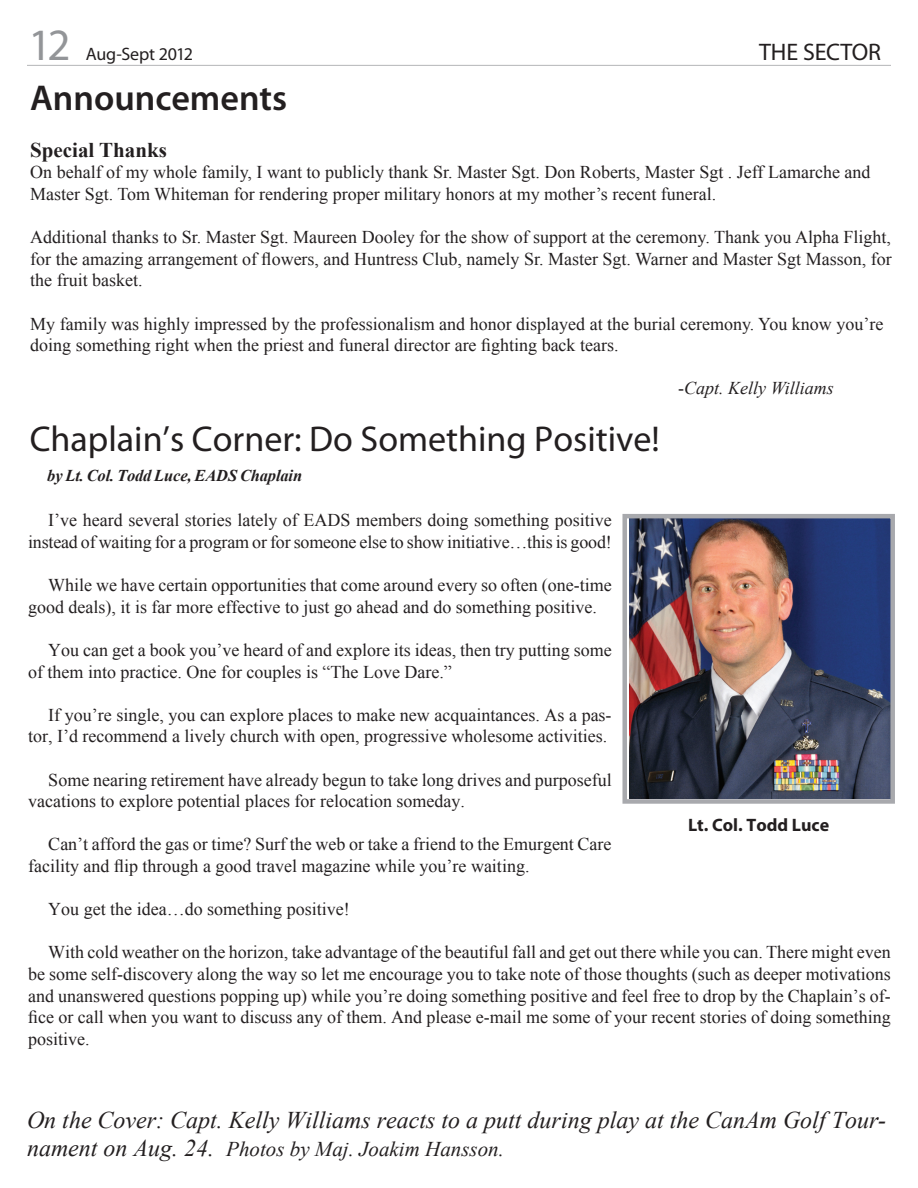
<style>
.page{position:relative;width:918px;height:1188px;background:#fff}
.page>*{position:absolute;margin:0;border:0;box-sizing:border-box;transform-origin:0 0}
.t1{font:45px "Myriad Pro";color:#939598}
.t2{font:36px "Myriad Pro";color:#231f20}
.t3{font:600 36px "Myriad Pro";color:#231f20}
.t4{font:italic 24px "Times New Roman";color:#231f20}
.t5{font:24px "Myriad Pro";letter-spacing:-.005em;color:#231f20}
.t6{font:italic 21px "Times New Roman";color:#231f20}
.t7{font:700 21px "Times New Roman";color:#231f20}
.t8{font:18px/21.6px "Times New Roman";color:#231f20}
.t9{font:italic 18px "Times New Roman";color:#231f20}
.t10{font:700 18px "Myriad Pro";color:#231f20}
.t11{font:18px "Myriad Pro";letter-spacing:-.015em;color:#231f20}
.t12{font:italic 700 16.5px "Times New Roman";letter-spacing:-.01em;color:#231f20}
.s1{font-style:normal}
.s2{font-size:24px}
</style>
<div class="page">
<hr style="left:27px;top:65px;width:864px;height:1px;background:#939598">
<img style="left:629px;top:519px;width:261px;height:280px">
<div style="left:622px;top:514px;width:273px;height:290px;border:4px solid #a8a9ad"></div>
<h1 class="t1" style="left:28px;top:17px;width:44px">12</h1>
<p class="t11" style="left:86px;top:43px;width:109px">Aug-Sept 2012</p>
<h3 class="t5" style="left:759px;top:38px;width:124px">THE SECTOR</h3>
<h2 class="t3" style="left:30px;top:75px;width:258px">Announcements</h2>
<p class="t7" style="left:30px;top:135px;width:138px">Special Thanks</p>
<p class="t8" style="left:30px;top:161px;width:842px">On behalf of my whole family, I want to publicly thank Sr. Master Sgt. Don Roberts, Master Sgt . Jeff Lamarche and<br>Master Sgt. Tom Whiteman for rendering proper military honors at my mother’s recent funeral.</p>
<p class="t8" style="left:30px;top:226px;width:863px;text-align:justify">Additional thanks to Sr. Master Sgt. Maureen Dooley for the show of support at the ceremony. Thank you Alpha Flight, for the amazing arrangement of flowers, and Huntress Club, namely Sr. Master Sgt. Warner and Master Sgt Masson, for the fruit basket.</p>
<p class="t8" style="left:30px;top:312px;width:855px">My family was highly impressed by the professionalism and honor displayed at the burial ceremony. You know you’re doing something right when the priest and funeral director are fighting back tears.</p>
<p class="t9" style="left:678px;top:376px;width:157px"><span class="s1">-</span>Capt. Kelly Williams</p>
<h2 class="t2" style="left:30px;top:417px;width:632px">Chaplain’s Corner: Do Something Positive!</h2>
<p class="t12" style="left:47px;top:464px;width:256px">by Lt. Col. Todd Luce, EADS Chaplain</p>
<p class="t8" style="left:28px;top:509px;width:585px;text-align:right">I’ve heard several stories lately of EADS members doing something positive instead of waiting for a program or for someone else to show initiative…this is good!</p>
<p class="t8" style="left:28px;top:574px;width:585px;text-indent:20px">While we have certain opportunities that come around every so often (one-time good deals), it is far more effective to just go ahead and do something positive.</p>
<p class="t8" style="left:28px;top:639px;width:585px;text-indent:20px">You can get a book you’ve heard of and explore its ideas, then try putting some of them into practice. One for couples is “The Love Dare.”</p>
<p class="t8" style="left:28px;top:704px;width:585px;text-align:right">If you’re single, you can explore places to make new acquaintances. As a pas&shy;tor, I’d recommend a lively church with open, progressive wholesome activities.</p>
<p class="t8" style="left:28px;top:768px;width:585px;text-indent:20px">Some nearing retirement have already begun to take long drives and purposeful vacations to explore potential places for relocation someday.</p>
<p class="t8" style="left:28px;top:833px;width:585px;text-indent:20px">Can’t afford the gas or time? Surf the web or take a friend to the Emurgent Care facility and flip through a good travel magazine while you’re waiting.</p>
<p class="t8" style="left:48px;top:898px;width:303px">You get the idea…do something positive!</p>
<p class="t8" style="left:28px;top:941px;width:864px;text-align:justify;text-indent:20px">With cold weather on the horizon, take advantage of the beautiful fall and get out there while you can. There might even be some self-discovery along the way so let me encourage you to take note of those thoughts (such as deeper motivations and unanswered questions popping up) while you’re doing something positive and feel free to drop by the Chaplain’s of&shy;fice or call when you want to discuss any of them. And please e-mail me some of your recent stories of doing something positive.</p>
<p class="t10" style="left:688px;top:814px;width:143px">Lt. Col. Todd Luce</p>
<h3 class="t4" style="left:27px;top:1103px;width:861px">On the Cover: Capt. Kelly Williams reacts to a putt during play at the CanAm Golf Tour-</h3>
<p class="t6" style="left:27px;top:1135px;width:478px"><span class="s2">nament on Aug. 24.</span> Photos by Maj. Joakim Hansson.</p>
</div>
